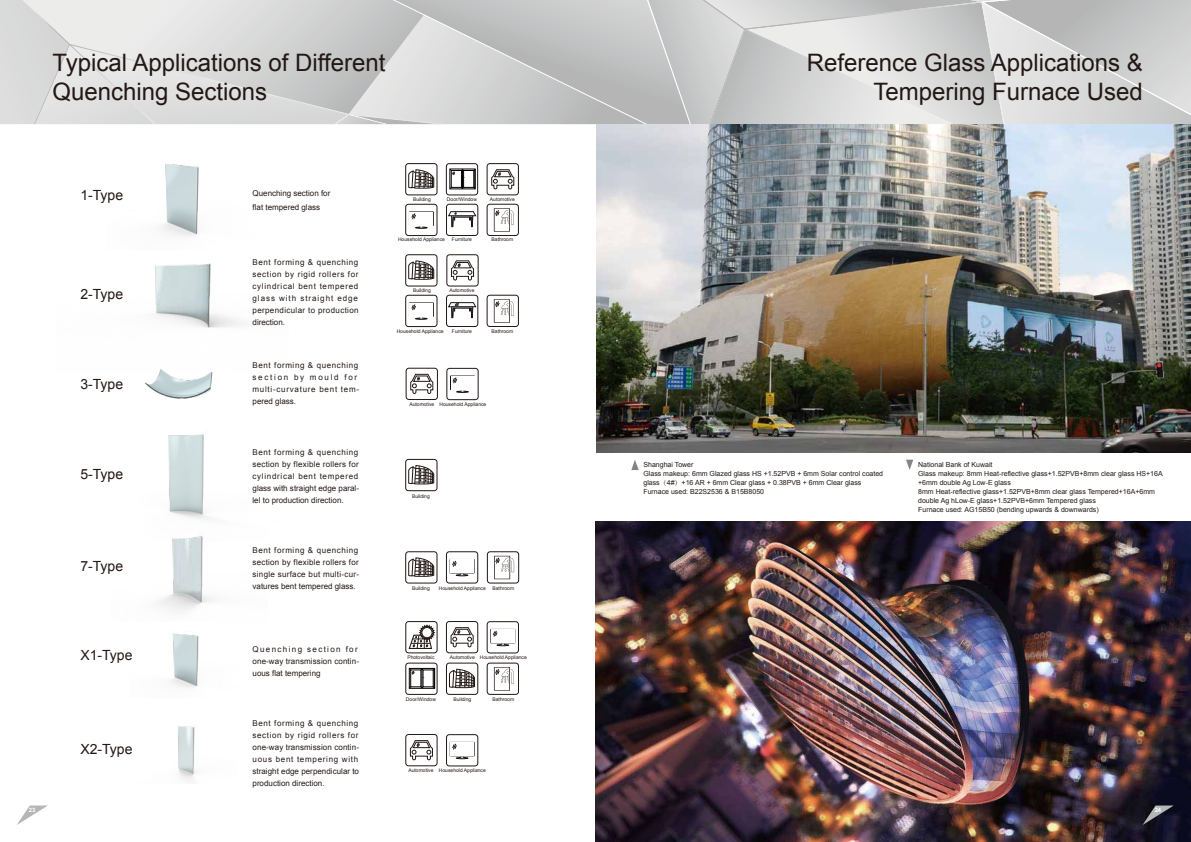
<style>
.page{position:relative;width:1191px;height:842px;background:#fff}
.page>*{position:absolute;margin:0;border:0;box-sizing:border-box;transform-origin:0 0}
.t1{font:24px/28.8px "Arial";color:#221815}
.t2{font:14px "Arial";color:#221815}
.t3{font:8px/12px "Arial";letter-spacing:.005em;color:#221815;text-align:justify}
.t4{font:8px/12px "Arial";letter-spacing:.09em;color:#221815}
.t5{font:7px/9px "Arial";color:#221815}
.t6{font:700 6px "Arial";color:#fff}
.t7{font:5px "Arial";color:#221815}
.s1{font-family:"Adobe Song Std";font-weight:300}
</style>
<div class="page">
<img style="left:165px;top:163px;width:34px;height:60px">
<img style="left:168px;top:434px;width:43px;height:85px">
<img style="left:154px;top:223px;width:89px;height:105px">
<img style="left:145px;top:369px;width:68px;height:30px">
<img style="left:159px;top:535px;width:54px;height:77px">
<img style="left:170px;top:633px;width:29px;height:55px">
<img style="left:178px;top:726px;width:19px;height:55px">
<img style="left:595px;top:522px;width:596px;height:320px">
<svg style="left:0;top:0;width:1191px;height:124px;background:#d2d3d3"></svg>
<div style="left:486px;top:163px;width:33px;height:32px;border:1px solid #221815;border-radius:3px"></div>
<svg style="left:491px;top:169px;width:23px;height:20px"></svg>
<div style="left:486px;top:204px;width:33px;height:32px;border:1px solid #221815;border-radius:3px"></div>
<svg style="left:493px;top:208px;width:21px;height:24px"></svg>
<div style="left:405px;top:204px;width:32px;height:32px;border:1px solid #221815;border-radius:3px"></div>
<svg style="left:415px;top:226px;width:13px;height:3px"></svg>
<svg style="left:409px;top:211px;width:25px;height:15px"></svg>
<div style="left:409px;top:212px;width:24px;height:13px;background:#fff"></div>
<svg style="left:411px;top:213px;width:5px;height:6px"></svg>
<div style="left:487px;top:551px;width:32px;height:32px;border:1px solid #221815;border-radius:3px"></div>
<svg style="left:494px;top:555px;width:20px;height:25px"></svg>
<div style="left:446px;top:551px;width:32px;height:32px;border:1px solid #221815;border-radius:3px"></div>
<svg style="left:452px;top:560px;width:16px;height:16px"></svg>
<div style="left:446px;top:368px;width:32px;height:32px;border:1px solid #221815;border-radius:3px"></div>
<svg style="left:450px;top:376px;width:25px;height:14px"></svg>
<div style="left:451px;top:376px;width:23px;height:13px;background:#fff"></div>
<svg style="left:452px;top:377px;width:17px;height:16px"></svg>
<div style="left:446px;top:204px;width:32px;height:32px;border:1px solid #221815;border-radius:3px"></div>
<svg style="left:447px;top:211px;width:29px;height:16px"></svg>
<div style="left:486px;top:295px;width:33px;height:32px;border:1px solid #221815;border-radius:3px"></div>
<svg style="left:493px;top:299px;width:21px;height:24px"></svg>
<div style="left:405px;top:295px;width:32px;height:32px;border:1px solid #221815;border-radius:3px"></div>
<svg style="left:415px;top:317px;width:13px;height:3px"></svg>
<svg style="left:409px;top:302px;width:25px;height:15px"></svg>
<div style="left:409px;top:303px;width:24px;height:13px;background:#fff"></div>
<svg style="left:411px;top:304px;width:5px;height:6px"></svg>
<div style="left:446px;top:295px;width:32px;height:32px;border:1px solid #221815;border-radius:3px"></div>
<svg style="left:447px;top:302px;width:29px;height:16px"></svg>
<div style="left:487px;top:663px;width:32px;height:32px;border:1px solid #221815;border-radius:3px"></div>
<svg style="left:493px;top:667px;width:21px;height:24px"></svg>
<div style="left:446px;top:254px;width:32px;height:33px;border:1px solid #221815;border-radius:3px"></div>
<svg style="left:451px;top:260px;width:23px;height:21px"></svg>
<div style="left:405px;top:368px;width:33px;height:32px;border:1px solid #221815;border-radius:3px"></div>
<svg style="left:410px;top:374px;width:24px;height:20px"></svg>
<div style="left:486px;top:621px;width:33px;height:32px;border:1px solid #221815;border-radius:3px"></div>
<svg style="left:490px;top:629px;width:25px;height:14px"></svg>
<div style="left:491px;top:629px;width:23px;height:14px;background:#fff"></div>
<svg style="left:493px;top:630px;width:16px;height:16px"></svg>
<div style="left:446px;top:621px;width:32px;height:32px;border:1px solid #221815;border-radius:3px"></div>
<svg style="left:450px;top:627px;width:24px;height:20px"></svg>
<div style="left:446px;top:734px;width:32px;height:32px;border:1px solid #221815;border-radius:3px"></div>
<svg style="left:452px;top:743px;width:16px;height:16px"></svg>
<div style="left:405px;top:734px;width:32px;height:32px;border:1px solid #221815;border-radius:3px"></div>
<svg style="left:410px;top:740px;width:23px;height:20px"></svg>
<div style="left:405px;top:621px;width:32px;height:32px;border:1px solid #221815;border-radius:3px"></div>
<svg style="left:408px;top:624px;width:27px;height:25px"></svg>
<div style="left:422px;top:627px;width:10px;height:11px;background:#fff;border-radius:50%"></div>
<div style="left:422px;top:627px;width:10px;height:11px;border:1px solid #221815;border-radius:50%"></div>
<img style="left:596px;top:124px;width:595px;height:329px">
<svg style="left:631px;top:460px;width:7px;height:10px"></svg>
<svg style="left:906px;top:460px;width:7px;height:10px"></svg>
<div style="left:405px;top:163px;width:32px;height:32px;border:1px solid #221815;border-radius:3px"></div>
<svg style="left:408px;top:163px;width:26px;height:33px"></svg>
<div style="left:405px;top:254px;width:32px;height:33px;border:1px solid #221815;border-radius:3px"></div>
<svg style="left:408px;top:254px;width:26px;height:33px"></svg>
<div style="left:405px;top:459px;width:32px;height:32px;border:1px solid #221815;border-radius:3px"></div>
<svg style="left:408px;top:458px;width:26px;height:34px"></svg>
<div style="left:405px;top:551px;width:32px;height:32px;border:1px solid #221815;border-radius:3px"></div>
<svg style="left:408px;top:551px;width:26px;height:33px"></svg>
<div style="left:446px;top:163px;width:32px;height:32px;border:1px solid #221815;border-radius:3px"></div>
<div style="left:449px;top:168px;width:27px;height:21px;border:1px solid #040000"></div>
<div style="left:451px;top:170px;width:10px;height:17px;border:1px solid #040000"></div>
<svg style="left:450px;top:169px;width:5px;height:6px"></svg>
<div style="left:463px;top:170px;width:11px;height:17px;border:1px solid #040000"></div>
<svg style="left:473px;top:169px;width:2px;height:20px"></svg>
<svg style="left:461px;top:169px;width:4px;height:20px"></svg>
<div style="left:446px;top:663px;width:32px;height:32px;border:1px solid #221815;border-radius:3px"></div>
<svg style="left:449px;top:662px;width:26px;height:33px"></svg>
<div style="left:405px;top:663px;width:32px;height:32px;border:1px solid #221815;border-radius:3px"></div>
<div style="left:409px;top:668px;width:26px;height:21px;border:1px solid #040000"></div>
<div style="left:410px;top:670px;width:11px;height:17px;border:1px solid #040000"></div>
<svg style="left:409px;top:668px;width:5px;height:7px"></svg>
<svg style="left:433px;top:668px;width:2px;height:20px"></svg>
<svg style="left:420px;top:668px;width:4px;height:20px"></svg>
<svg style="left:1142px;top:805px;width:31px;height:20px"></svg>
<svg style="left:17px;top:805px;width:31px;height:20px"></svg>
<h1 class="t1" style="left:52px;top:49px;width:335px">Typical Applications of Different<br>Quenching Sections</h1>
<h2 class="t2" style="left:80px;top:185px;width:44px">1-Type</h2>
<h2 class="t2" style="left:80px;top:285px;width:44px">2-Type</h2>
<h2 class="t2" style="left:80px;top:375px;width:44px">3-Type</h2>
<h2 class="t2" style="left:80px;top:465px;width:44px">5-Type</h2>
<h2 class="t2" style="left:80px;top:557px;width:44px">7-Type</h2>
<h2 class="t2" style="left:80px;top:646px;width:54px">X1-Type</h2>
<h2 class="t2" style="left:80px;top:740px;width:54px">X2-Type</h2>
<p class="t3" style="left:252px;top:186px;width:79px;line-height:14px">Quenching section for flat tempered glass</p>
<p class="t7" style="left:413px;top:196px;width:19px">Building</p>
<p class="t7" style="left:447px;top:196px;width:32px">Door/Window</p>
<p class="t7" style="left:490px;top:196px;width:27px">Automotive</p>
<p class="t3" style="left:252px;top:257px;width:108px">Bent forming &amp; quenching section by rigid rollers for cylindrical bent tempered glass with straight edge perpendicular to production direction.</p>
<p class="t4" style="left:252px;top:360px;width:108px">Bent forming &amp; quenching section by mould for multi-curvature bent tem&shy;pered glass.</p>
<p class="t3" style="left:252px;top:446px;width:108px">Bent forming &amp; quenching section by flexible rollers for cylindrical bent tempered glass with straight edge paral&shy;lel to production direction.</p>
<p class="t3" style="left:252px;top:544px;width:108px">Bent forming &amp; quenching section by flexible rollers for single surface but multi-cur&shy;vatures bent tempered glass.</p>
<p class="t3" style="left:252px;top:643px;width:108px;text-align:left">Quenching section for one-way transmission contin&shy;uous flat tempering</p>
<p class="t3" style="left:252px;top:717px;width:108px">Bent forming &amp; quenching section by rigid rollers for one-way transmission contin&shy;uous bent tempering with straight edge perpendicular to production direction.</p>
<p class="t7" style="left:398px;top:236px;width:48px">Household Appliance</p>
<p class="t7" style="left:452px;top:236px;width:22px">Furniture</p>
<p class="t7" style="left:491px;top:236px;width:23px">Bathroom</p>
<p class="t7" style="left:413px;top:287px;width:19px">Building</p>
<p class="t7" style="left:449px;top:287px;width:27px">Automotive</p>
<p class="t7" style="left:397px;top:328px;width:48px">Household Appliance</p>
<p class="t7" style="left:452px;top:328px;width:22px">Furniture</p>
<p class="t7" style="left:491px;top:328px;width:23px">Bathroom</p>
<p class="t7" style="left:439px;top:401px;width:48px">Household Appliance</p>
<p class="t7" style="left:409px;top:401px;width:27px">Automotive</p>
<p class="t7" style="left:412px;top:493px;width:19px">Building</p>
<p class="t7" style="left:412px;top:585px;width:19px">Building</p>
<p class="t7" style="left:439px;top:585px;width:48px">Household Appliance</p>
<p class="t7" style="left:492px;top:585px;width:23px">Bathroom</p>
<p class="t7" style="left:407px;top:654px;width:29px">Photovoltaic</p>
<p class="t7" style="left:450px;top:654px;width:27px">Automotive</p>
<p class="t7" style="left:480px;top:654px;width:48px">Household Appliance</p>
<p class="t7" style="left:406px;top:696px;width:32px">Door/Window</p>
<p class="t7" style="left:453px;top:696px;width:19px">Building</p>
<p class="t7" style="left:492px;top:696px;width:23px">Bathroom</p>
<p class="t7" style="left:408px;top:767px;width:79px">Automotive Household Appliance</p>
<h1 class="t1" style="left:806px;top:49px;width:338px;text-align:right">Reference Glass Applications &amp;<br>Tempering Furnace Used</h1>
<p class="t5" style="left:643px;top:460px;width:241px">Shanghai Tower<br>Glass makeup: 6mm Glazed glass HS +1.52PVB + 6mm Solar control coated glass<span class="s1">（</span>4#<span class="s1">）</span>+16 AR + 6mm Clear glass + 0.38PVB + 6mm Clear glass Furnace used: B22S2536 &amp; B15B8050</p>
<p class="t5" style="left:918px;top:460px;width:246px">National Bank of Kuwait<br>Glass makeup: 8mm Heat-reflective glass+1.52PVB+8mm clear glass HS+16A +6mm double Ag Low-E glass<br>8mm Heat-reflective glass+1.52PVB+8mm clear glass Tempered+16A+6mm double Ag hLow-E glass+1.52PVB+6mm Tempered glass<br>Furnace used: AG15B50 (bending upwards &amp; downwards)</p>
<p class="t6" style="left:29px;top:806px;width:8px">23</p>
<p class="t6" style="left:1154px;top:806px;width:8px">24</p>
</div>
